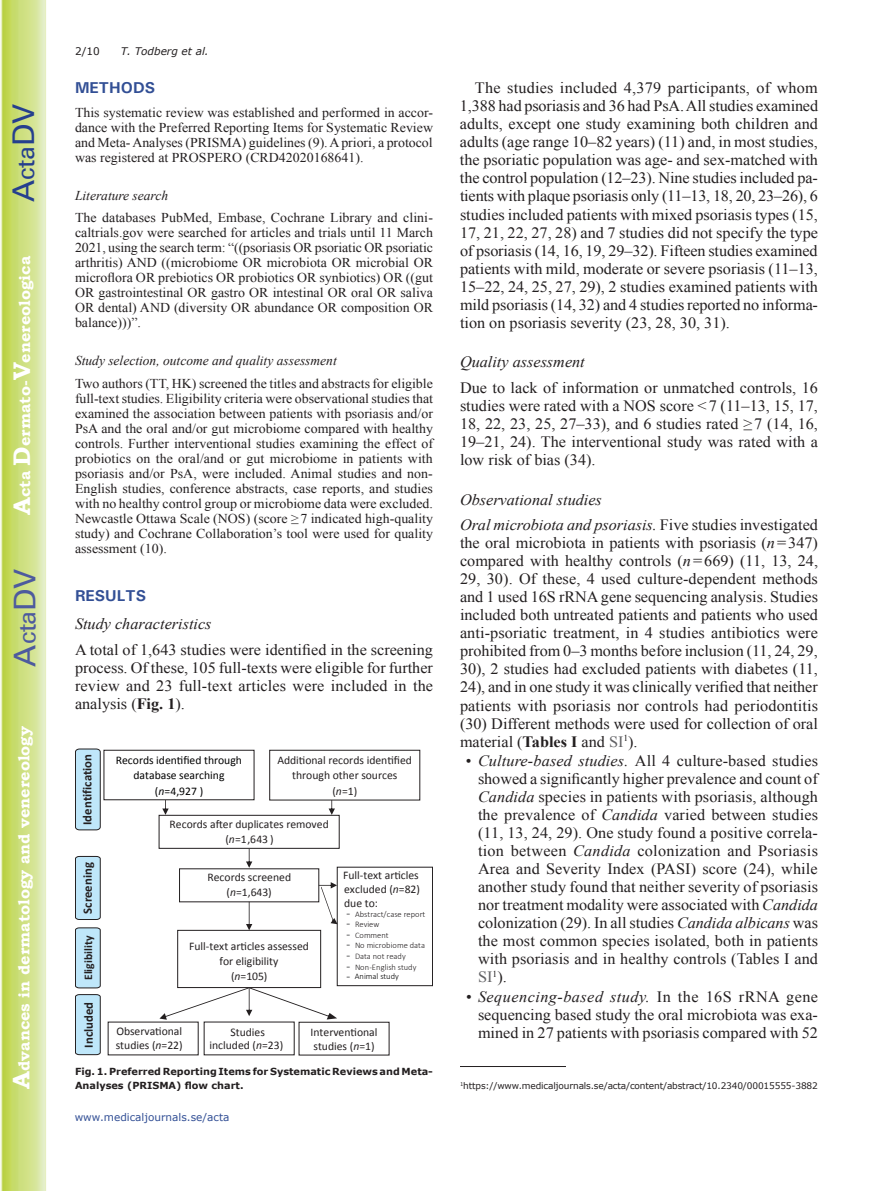
<style>
.page{position:relative;width:893px;height:1191px;background:#fff}
.page>*{position:absolute;margin:0;border:0;box-sizing:border-box;transform-origin:0 0}
.t1{font:30px "Univers";color:#4d5a9e}
.t2{font:30px "Univers";color:#253f8e}
.t3{font:15.75px/18px "Times New Roman";color:#231f20;text-align:justify}
.t4{font:italic 15.75px/25.5px "Times New Roman";color:#231f20}
.t5{font:700 15.75px "Bookman Old Style";color:#fff}
.t6{font:700 15.75px "Univers";color:#324f95}
.t7{font:13.5px/15px "Times New Roman";color:#231f20;text-align:justify}
.t8{font:italic 13.5px "Times New Roman";color:#231f20}
.t9{font:700 12.75px "Calibri";letter-spacing:.005em;color:#231f20}
.t10{font:11.7px/15.3px "Calibri";color:#231f20;text-align:center}
.t11{font:11.7px/15.3px "Calibri";color:#000001;text-align:center}
.t12{font:700 11.7px "Calibri";letter-spacing:.005em;color:#231f20}
.t13{font:11.1px "Arial";color:#57585a}
.t14{font:10.5px "Verdana";color:#324f95}
.t15{font:italic 10.5px "Verdana";color:#231f20}
.t16{font:10.5px "Verdana";color:#231f20}
.t17{font:700 9.75px/13.5px "Verdana";color:#231f20}
.t18{font:9px "Verdana";letter-spacing:-.015em;color:#231f20}
.t19{font:300 8.4px "Calibri";color:#231f20}
.t20{font:300 8.4px "Calibri";color:#000001}
.s1{font-size:24px}
.s2{font-weight:700}
.s3{font-style:italic}
.s4{font-family:"Arial";font-weight:400;font-size:11.1px;color:#57585a}
.s5{font-style:normal}
.s6{color:#636366}
</style>
<div class="page">
<svg style="left:1px;top:0;width:45px;height:1191px;background:#cfe084"></svg>
<div style="left:103px;top:749px;width:152px;height:51px;border:1px solid #231f20"></div>
<svg style="left:75px;top:855px;width:26px;height:65px;background:#b1d3e4"></svg>
<svg style="left:75px;top:927px;width:26px;height:128px;background:#b3d4e4"></svg>
<svg style="left:162px;top:800px;width:7px;height:15px"></svg>
<svg style="left:329px;top:800px;width:6px;height:15px"></svg>
<svg style="left:75px;top:748px;width:26px;height:83px;background:#b1d4e5"></svg>
<div style="left:269px;top:750px;width:151px;height:50px;border:1px solid #231f20"></div>
<div style="left:159px;top:815px;width:181px;height:33px;border:1px solid #231f20"></div>
<div style="left:177px;top:930px;width:144px;height:58px;border:1px solid #231f20"></div>
<div style="left:337px;top:866px;width:96px;height:120px;border:1px solid #231f20"></div>
<svg style="left:246px;top:848px;width:6px;height:20px"></svg>
<svg style="left:246px;top:901px;width:6px;height:29px"></svg>
<svg style="left:319px;top:882px;width:19px;height:42px"></svg>
<div style="left:299px;top:1021px;width:91px;height:34px;border:1px solid #231f20"></div>
<svg style="left:159px;top:987px;width:178px;height:32px"></svg>
<hr style="left:460px;top:1066px;width:106px;height:1px;background:#231f20">
<h1 class="t2" style="left:6px;top:202px;width:100px;rotate:-90deg">A<span class="s1">cta</span>DV</h1>
<p class="t5" style="left:15px;top:515px;width:260px;rotate:-90deg"><span class="s1">A</span>cta <span class="s1">D</span>ermato-<span class="s1">V</span>enereologica</p>
<h1 class="t1" style="left:7px;top:666px;width:100px;rotate:-90deg">A<span class="s1">cta</span>DV</h1>
<p class="t5" style="left:15px;top:1088px;width:364px;rotate:-90deg"><span class="s1">A</span>dvances in dermatology and venereology</p>
<p class="t16" style="left:75px;top:44px;width:26px">2/10</p>
<p class="t15" style="left:121px;top:44px;width:89px">T. Todberg et al.</p>
<p class="t6" style="left:75px;top:78px;width:82px">METHODS</p>
<p class="t7" style="left:75px;top:105px;width:360px">This systematic review was established and performed in accor&shy;dance with the Preferred Reporting Items for Systematic Review and Meta- Analyses (PRISMA) guidelines (9). A priori, a protocol was registered at PROSPERO (CRD42020168641).</p>
<p class="t8" style="left:75px;top:186px;width:95px">Literature search</p>
<p class="t7" style="left:75px;top:210px;width:360px">The databases PubMed, Embase, Cochrane Library and clini&shy;caltrials.gov were searched for articles and trials until 11 March 2021, using the search term: “((psoriasis OR psoriatic OR psoriatic arthritis) AND ((microbiome OR microbiota OR microbial OR microflora OR prebiotics OR probiotics OR synbiotics) OR ((gut OR gastrointestinal OR gastro OR intestinal OR oral OR saliva OR dental) AND (diversity OR abundance OR composition OR balance)))”.</p>
<p class="t8" style="left:75px;top:351px;width:263px">Study selection, outcome and quality assessment</p>
<p class="t7" style="left:75px;top:375px;width:360px">Two authors (TT, HK) screened the titles and abstracts for eligible full-text studies. Eligibility criteria were observational studies that examined the association between patients with psoriasis and/or PsA and the oral and/or gut microbiome compared with healthy controls. Further interventional studies examining the effect of probiotics on the oral/and or gut microbiome in patients with psoriasis and/or PsA, were included. Animal studies and non-English studies, conference abstracts, case reports, and studies with no healthy control group or microbiome data were excluded.<br>Newcastle Ottawa Scale (NOS) (score ≥7 indicated high-quality study) and Cochrane Collaboration’s tool were used for quality assessment (10).</p>
<p class="t6" style="left:75px;top:586px;width:73px">RESULTS</p>
<p class="t4" style="left:75px;top:611px;width:138px">Study characteristics</p>
<p class="t3" style="left:75px;top:640px;width:360px">A total of 1,643 studies were identified in the screening process. Of these, 105 full-texts were eligible for further review and 23 full-text articles were included in the analysis (<span class="s2">Fig. 1</span>).</p>
<p class="t9" style="left:79px;top:825px;width:73px;rotate:-90deg">noi taci f i tnedI</p>
<p class="t10" style="left:277px;top:752px;width:136px">Additional records identified through other sources<br>(<span class="s3">n</span>=1)</p>
<p class="t11" style="left:116px;top:752px;width:128px">Records identified through database searching (<span class="s3">n</span>=4,927 )</p>
<p class="t10" style="left:170px;top:815px;width:161px">Records after duplicates removed (<span class="s3">n</span>=1,643 )</p>
<p class="t10" style="left:207px;top:868px;width:85px">Records screened (<span class="s3">n</span>=1,643)</p>
<p class="t9" style="left:80px;top:913px;width:53px;rotate:-90deg">Screening</p>
<p class="t10" style="left:343px;top:868px;width:78px;line-height:13.6px;text-align:justify">Full-text articles excluded (<span class="s3">n</span>=82) due to:</p>
<p class="t19" style="left:346px;top:908px;width:80px"><span class="s4">-</span> Abstract/case report</p>
<p class="t19" style="left:346px;top:919px;width:34px"><span class="s4">-</span> Review</p>
<p class="t19" style="left:346px;top:930px;width:44px"><span class="s4">-</span> Comment</p>
<p class="t19" style="left:346px;top:940px;width:80px"><span class="s4">-</span> No microbiome data</p>
<p class="t19" style="left:346px;top:951px;width:61px"><span class="s4">-</span> Data not ready</p>
<p class="t19" style="left:346px;top:961px;width:71px"><span class="s4">-</span> Non-English study</p>
<p class="t13" style="left:346px;top:969px;width:5px">-</p>
<p class="t12" style="left:81px;top:980px;width:46px;rotate:-90deg">Eligibility</p>
<p class="t10" style="left:189px;top:937px;width:121px">Full-text articles assessed for eligibility<br>(<span class="s3">n</span>=105)</p>
<p class="t20" style="left:355px;top:971px;width:46px">Animal study</p>
<p class="t9" style="left:81px;top:1047px;width:47px;rotate:-90deg">Included</p>
<p class="t10" style="left:116px;top:1024px;width:68px;line-height:14px;text-align:left">Observational studies (<span class="s3">n</span>=22)</p>
<p class="t10" style="left:311px;top:1024px;width:68px;line-height:14px;text-align:left">Interventional studies (<span class="s3">n</span>=1)</p>
<p class="t10" style="left:209px;top:1024px;width:75px;line-height:14px">Studies included (<span class="s3">n</span>=23)</p>
<p class="t17" style="left:75px;top:1065px;width:359px">Fig. 1. Preferred Reporting Items for Systematic Reviews and Meta-<br>Analyses (PRISMA) flow chart.</p>
<p class="t14" style="left:75px;top:1110px;width:156px">www.medicaljournals.se/acta</p>
<p class="t3" style="left:460px;top:79px;width:360px;text-indent:15px">The studies included 4,379 participants, of whom 1,388 had psoriasis and 36 had PsA. All studies examined adults, except one study examining both children and adults (age range 10–82 years) (11) and, in most studies, the psoriatic population was age- and sex-matched with the control population (12–23). Nine studies included pa&shy;tients with plaque psoriasis only (11–13, 18, 20, 23–26), 6 studies included patients with mixed psoriasis types (15, 17, 21, 22, 27, 28) and 7 studies did not specify the type of psoriasis (14, 16, 19, 29–32). Fifteen studies examined patients with mild, moderate or severe psoriasis (11–13, 15–22, 24, 25, 27, 29), 2 studies examined patients with mild psoriasis (14, 32) and 4 studies reported no informa&shy;tion on psoriasis severity (23, 28, 30, 31).</p>
<p class="t4" style="left:460px;top:349px;width:126px">Quality assessment</p>
<p class="t3" style="left:460px;top:378px;width:359px">Due to lack of information or unmatched controls, 16 studies were rated with a NOS score &lt;7 (11–13, 15, 17, 18, 22, 23, 25, 27–33), and 6 studies rated ≥7 (14, 16, 19–21, 24). The interventional study was rated with a low risk of bias (34).</p>
<p class="t4" style="left:460px;top:486px;width:359px">Observational studies<br>Oral microbiota and psoriasis. <span class="s5">Five studies investigated</span></p>
<p class="t3" style="left:460px;top:534px;width:360px">the oral microbiota in patients with psoriasis (<span class="s3">n</span>=347) compared with healthy controls (<span class="s3">n</span>=669) (11, 13, 24, 29, 30). Of these, 4 used culture-dependent methods and 1 used 16S rRNA gene sequencing analysis. Studies included both untreated patients and patients who used anti-psoriatic treatment, in 4 studies antibiotics were prohibited from 0–3 months before inclusion (11, 24, 29, 30), 2 studies had excluded patients with diabetes (11, 24), and in one study it was clinically verified that neither patients with psoriasis nor controls had periodontitis (30) Different methods were used for collection of oral material (<span class="s2">Tables I</span> and <span class="s6">SI</span><sup>1</sup>).</p>
<p class="t3" style="left:478px;top:751px;width:342px;text-indent:-12px">• <span class="s3">Culture-based studies.</span> All 4 culture-based studies showed a significantly higher prevalence and count of <span class="s3">Candida</span> species in patients with psoriasis, although the prevalence of <span class="s3">Candida</span> varied between studies (11, 13, 24, 29). One study found a positive correla&shy;tion between <span class="s3">Candida</span> colonization and Psoriasis Area and Severity Index (PASI) score (24), while another study found that neither severity of psoriasis nor treatment modality were associated with <span class="s3">Candida </span>colonization (29). In all studies <span class="s3">Candida albicans</span> was the most common species isolated, both in patients with psoriasis and in healthy controls (Tables I and <span class="s6">SI</span><sup>1</sup>).</p>
<p class="t3" style="left:478px;top:987px;width:342px;text-indent:-12px">• <span class="s3">Sequencing-based study.</span> In the 16S rRNA gene sequencing based study the oral microbiota was exa&shy;mined in 27 patients with psoriasis compared with 52</p>
<p class="t18" style="left:460px;top:1080px;width:359px"><sup>1</sup>https://www.medicaljournals.se/acta/content/abstract/10.2340/00015555-3882</p>
</div>
